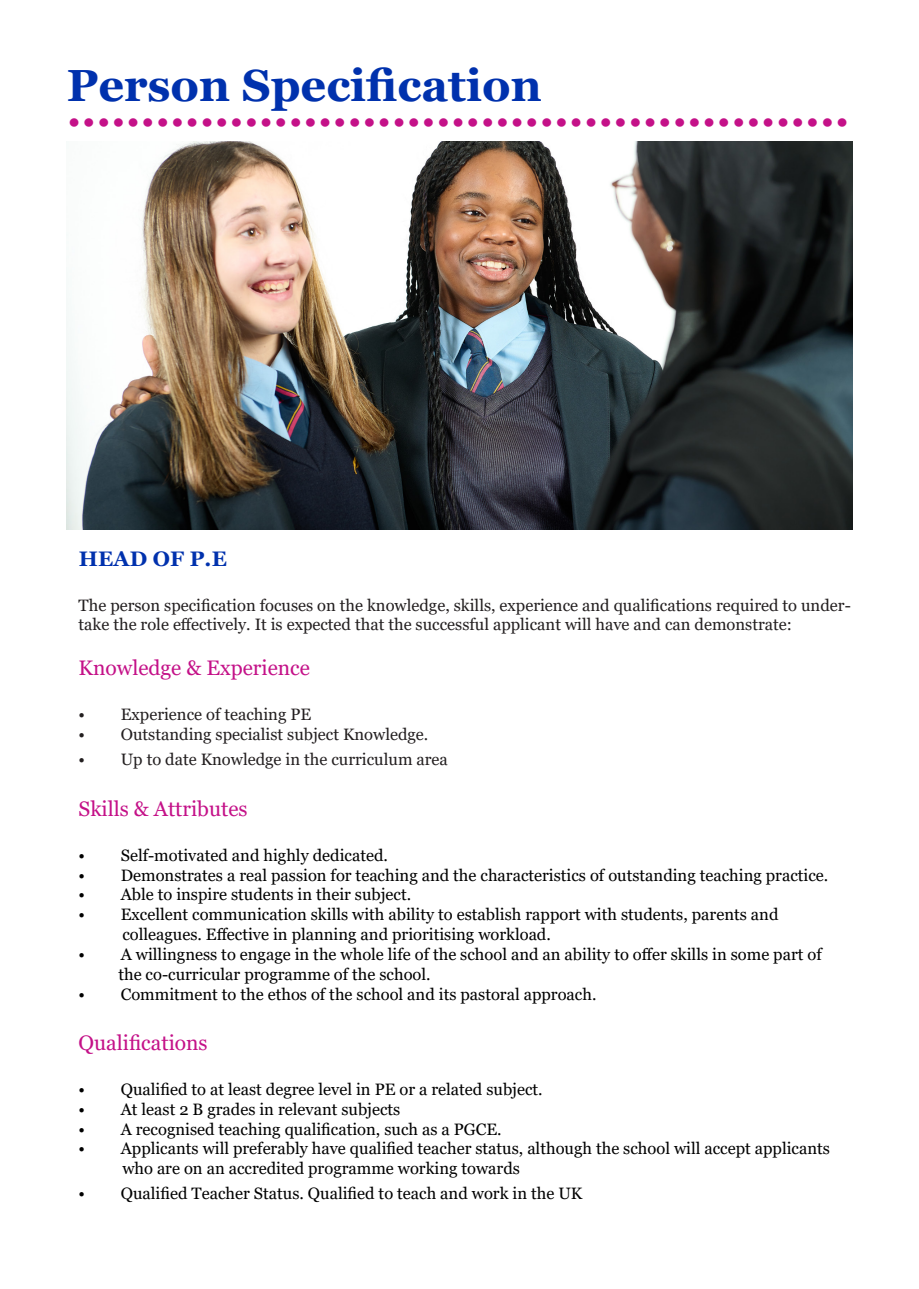
<style>
.page{position:relative;width:919px;height:1289px;background:#fff}
.page>*{position:absolute;margin:0;border:0;box-sizing:border-box;transform-origin:0 0}
.t1{font:700 45px "Georgia";color:#c41188}
.t2{font:700 45px "Georgia";color:#0031ad}
.Pink_Dots{font:21px "Georgia";color:#c41188}
.Pink_Dots-2{font:700 21px "Georgia";letter-spacing:.01em;color:#0031ad}
.Pink_Dots-3{font:16.5px/19.8px "Georgia";color:#000}
.Pink_Dots-4{font:16.5px/19.8px "Georgia";color:#231f20}
</style>
<div class="page">
<img style="left:67px;top:142px;width:785px;height:387px">
<p class="t2" style="left:67px;top:56px;width:476px">Person Specification</p>
<p class="t1" style="left:67px;top:82px;width:784px">.....................................................</p>
<p class="Pink_Dots-2" style="left:79px;top:544px;width:149px">HEAD OF P.E</p>
<p class="Pink_Dots-4" style="left:79px;top:595px;width:773px">The person specification focuses on the knowledge, skills, experience and qualifications required to under&shy;take the role effectively. It is expected that the successful applicant will have and can demonstrate:</p>
<p class="Pink_Dots" style="left:79px;top:655px;width:233px">Knowledge &amp; Experience</p>
<p class="Pink_Dots-4" style="left:79px;top:705px;width:234px">• Experience of teaching PE</p>
<p class="Pink_Dots-4" style="left:79px;top:725px;width:351px">• Outstanding specialist subject Knowledge.</p>
<p class="Pink_Dots-4" style="left:79px;top:750px;width:371px">• Up to date Knowledge in the curriculum area</p>
<p class="Pink_Dots" style="left:79px;top:795px;width:170px">Skills &amp; Attributes</p>
<p class="Pink_Dots-3" style="left:79px;top:845px;width:311px">• Self-motivated and highly dedicated.</p>
<p class="Pink_Dots-3" style="left:79px;top:865px;width:751px">• Demonstrates a real passion for teaching and the characteristics of outstanding teaching practice.</p>
<p class="Pink_Dots-3" style="left:79px;top:885px;width:334px">• Able to inspire students in their subject.</p>
<p class="Pink_Dots-3" style="left:122px;top:905px;width:657px;text-indent:-44px">• Excellent communication skills with ability to establish rapport with students, parents and colleagues. Effective in planning and prioritising workload.</p>
<p class="Pink_Dots-3" style="left:118px;top:944px;width:704px;text-indent:-40px">• A willingness to engage in the whole life of the school and an ability to offer skills in some part of the co-curricular programme of the school.</p>
<p class="Pink_Dots-3" style="left:79px;top:984px;width:519px">• Commitment to the ethos of the school and its pastoral approach.</p>
<p class="Pink_Dots" style="left:79px;top:1029px;width:131px">Qualifications</p>
<p class="Pink_Dots-3" style="left:79px;top:1079px;width:465px">• Qualified to at least degree level in PE or a related subject.</p>
<p class="Pink_Dots-3" style="left:79px;top:1099px;width:323px">• At least 2 B grades in relevant subjects</p>
<p class="Pink_Dots-3" style="left:79px;top:1119px;width:424px">• A recognised teaching qualification, such as a PGCE.</p>
<p class="Pink_Dots-3" style="left:122px;top:1139px;width:709px;text-indent:-44px">• Applicants will preferably have qualified teacher status, although the school will accept applicants who are on an accredited programme working towards</p>
<p class="Pink_Dots-3" style="left:79px;top:1184px;width:505px">• Qualified Teacher Status. Qualified to teach and work in the UK</p>
</div>
